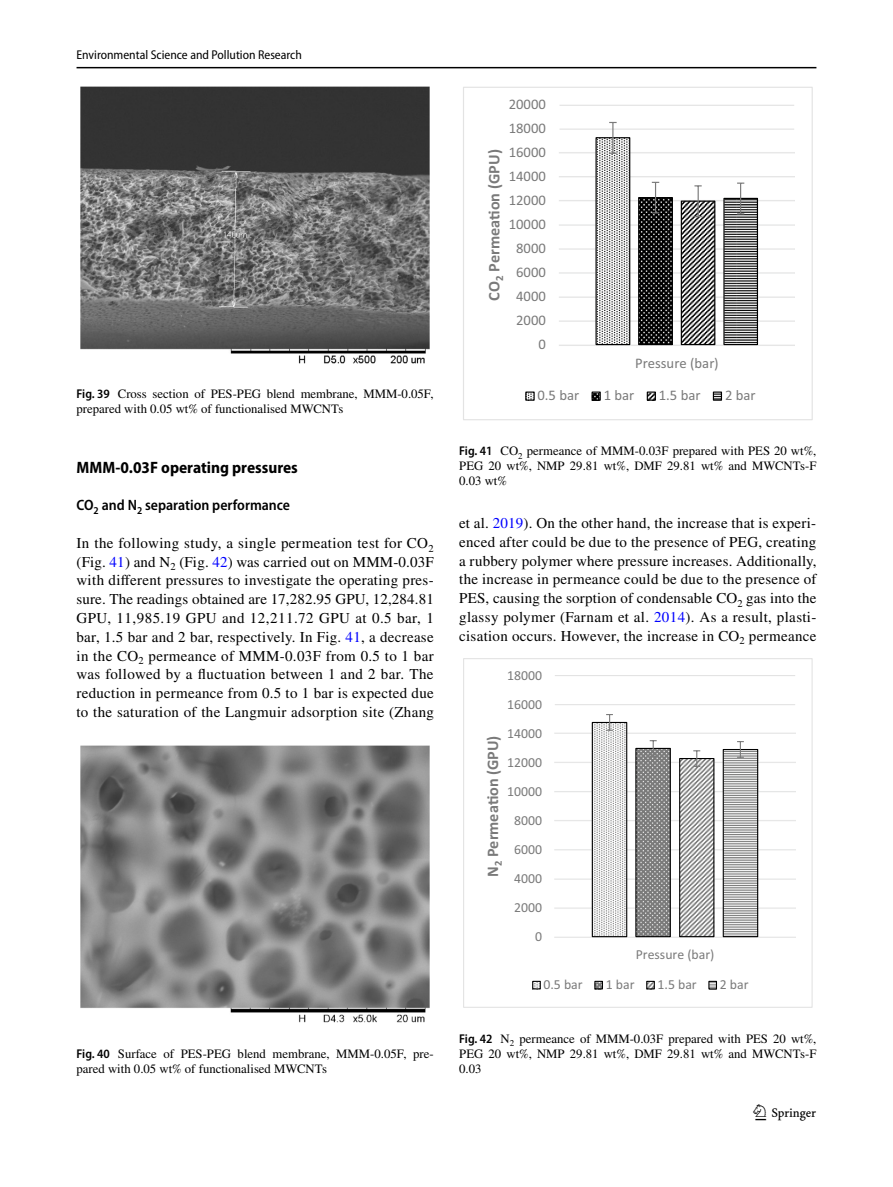
<style>
.page{position:relative;width:893px;height:1187px;background:#fff}
.page>*{position:absolute;margin:0;border:0;box-sizing:border-box;transform-origin:0 0}
.t1{font:22.5px "Springnew Regular 3";color:#000}
.t2{font:700 semi-condensed 16.5px "Myriad Pro";color:#000}
.t3{font:16.2px "Calibri Bold 10";color:#7a7a7a}
.t4{font:16.2px "Calibri Bold 11";color:#7a7a7a}
.t5{font:15px/18.8px "STIX";letter-spacing:.02em;color:#000;text-align:justify}
.t6{font:600 semi-condensed 15px "Myriad Pro";color:#000}
.t7{font:14.7px "Calibri 16";color:#7a7a7a}
.t8{font:13.8px "Calibri 17";color:#7a7a7a}
.t9{font:12.75px/15px "STIX";color:#000}
.t10{font:semi-condensed 12.75px "Myriad Pro";color:#000}
.s1{font-family:"Myriad Pro";font-weight:600;font-stretch:semi-condensed}
.s2{color:#00f}
</style>
<div class="page">
<hr style="left:77px;top:67px;width:739px;height:1px;background:#000">
<img style="left:81px;top:87px;width:348px;height:276px">
<img style="left:81px;top:745px;width:348px;height:277px">
<img style="left:527px;top:152px;width:267px;height:248px">
<hr style="left:559px;top:105px;width:235px;height:1px;background:#e3e3e3">
<hr style="left:559px;top:128px;width:235px;height:2px;background:#e3e3e3">
<svg style="left:595px;top:122px;width:164px;height:224px"></svg>
<div style="left:592px;top:391px;width:9px;height:9px;border:1px solid #000"></div>
<div style="left:647px;top:391px;width:9px;height:9px;border:1px solid #000"></div>
<div style="left:713px;top:391px;width:9px;height:9px;border:1px solid #000"></div>
<div style="left:463px;top:87px;width:350px;height:333px;border:1px solid #e3e3e3"></div>
<img style="left:534px;top:733px;width:261px;height:254px">
<hr style="left:555px;top:675px;width:240px;height:1px;background:#e3e3e3">
<hr style="left:555px;top:704px;width:240px;height:1px;background:#e3e3e3">
<svg style="left:591px;top:714px;width:168px;height:223px"></svg>
<div style="left:532px;top:980px;width:9px;height:9px;border:1px solid #000"></div>
<div style="left:594px;top:980px;width:9px;height:9px;border:1px solid #000"></div>
<div style="left:646px;top:980px;width:9px;height:9px;border:1px solid #000"></div>
<div style="left:708px;top:980px;width:9px;height:9px;border:1px solid #000"></div>
<div style="left:463px;top:658px;width:350px;height:349px;border:1px solid #e3e3e3"></div>
<p class="t10" style="left:77px;top:48px;width:227px">Environmental Science and Pollution Research</p>
<p class="t9" style="left:77px;top:387px;width:359px"><span class="s1">Fig. 39</span> Cross section of PES-PEG blend membrane, MMM-0.05F, prepared with 0.05 wt% of functionalised MWCNTs</p>
<p class="t2" style="left:77px;top:458px;width:223px">MMM‑0.03F operating pressures</p>
<p class="t6" style="left:77px;top:497px;width:215px">CO<sub>2</sub> and N<sub>2</sub> separation performance</p>
<p class="t5" style="left:77px;top:534px;width:359px">In the following study, a single permeation test for CO<sub>2 </sub>(Fig. <span class="s2">41</span>) and N<sub>2</sub> (Fig. <span class="s2">42</span>) was carried out on MMM-0.03F with different pressures to investigate the operating pres&shy;sure. The readings obtained are 17,282.95 GPU, 12,284.81<br>GPU, 11,985.19 GPU and 12,211.72 GPU at 0.5 bar, 1 bar, 1.5 bar and 2 bar, respectively. In Fig. <span class="s2">41</span>, a decrease in the CO<sub>2</sub> permeance of MMM-0.03F from 0.5 to 1 bar was followed by a fluctuation between 1 and 2 bar. The reduction in permeance from 0.5 to 1 bar is expected due to the saturation of the Langmuir adsorption site (Zhang</p>
<p class="t9" style="left:77px;top:1046px;width:359px"><span class="s1">Fig. 40</span> Surface of PES-PEG blend membrane, MMM-0.05F, pre&shy;pared with 0.05 wt% of functionalised MWCNTs</p>
<p class="t7" style="left:509px;top:94px;width:39px">20000</p>
<p class="t7" style="left:509px;top:118px;width:39px">18000</p>
<p class="t7" style="left:509px;top:142px;width:39px">16000</p>
<p class="t3" style="left:483px;top:301px;width:153px;rotate:-90deg">CO<sub>2</sub> Permea on (GPU)</p>
<p class="t7" style="left:509px;top:166px;width:39px">14000</p>
<p class="t7" style="left:509px;top:190px;width:39px">12000</p>
<p class="t7" style="left:509px;top:214px;width:39px">10000</p>
<p class="t7" style="left:516px;top:238px;width:31px">8000</p>
<p class="t7" style="left:516px;top:262px;width:31px">6000</p>
<p class="t7" style="left:516px;top:286px;width:31px">4000</p>
<p class="t7" style="left:516px;top:310px;width:31px">2000</p>
<p class="t7" style="left:538px;top:334px;width:9px">0</p>
<p class="t7" style="left:635px;top:353px;width:85px">Pressure (bar)</p>
<p class="t7" style="left:537px;top:385px;width:43px">0.5 bar</p>
<p class="t7" style="left:604px;top:385px;width:32px">1 bar</p>
<p class="t7" style="left:659px;top:385px;width:43px">1.5 bar</p>
<p class="t7" style="left:725px;top:385px;width:32px">2 bar</p>
<p class="t9" style="left:459px;top:444px;width:359px;text-align:justify"><span class="s1">Fig. 41</span> CO<sub>2</sub> permeance of MMM-0.03F prepared with PES 20 wt%, PEG 20 wt%, NMP 29.81 wt%, DMF 29.81 wt% and MWCNTs-F 0.03 wt%</p>
<p class="t5" style="left:459px;top:514px;width:359px">et al. <span class="s2">2019</span>). On the other hand, the increase that is experi&shy;enced after could be due to the presence of PEG, creating a rubbery polymer where pressure increases. Additionally, the increase in permeance could be due to the presence of PES, causing the sorption of condensable CO<sub>2</sub> gas into the glassy polymer (Farnam et al. <span class="s2">2014</span>). As a result, plasti&shy;cisation occurs. However, the increase in CO<sub>2</sub> permeance</p>
<p class="t8" style="left:507px;top:665px;width:36px">18000</p>
<p class="t8" style="left:507px;top:694px;width:36px">16000</p>
<p class="t8" style="left:507px;top:723px;width:36px">14000</p>
<p class="t4" style="left:481px;top:876px;width:142px;rotate:-90deg">N<sub>2</sub> Permea on (GPU)</p>
<p class="t8" style="left:507px;top:752px;width:36px">12000</p>
<p class="t8" style="left:507px;top:781px;width:36px">10000</p>
<p class="t8" style="left:514px;top:810px;width:29px">8000</p>
<p class="t8" style="left:514px;top:839px;width:29px">6000</p>
<p class="t8" style="left:514px;top:868px;width:29px">4000</p>
<p class="t8" style="left:514px;top:897px;width:29px">2000</p>
<p class="t8" style="left:535px;top:926px;width:8px">0</p>
<p class="t8" style="left:636px;top:944px;width:80px">Pressure (bar)</p>
<p class="t8" style="left:543px;top:974px;width:41px">0.5 bar</p>
<p class="t8" style="left:606px;top:974px;width:30px">1 bar</p>
<p class="t8" style="left:658px;top:974px;width:41px">1.5 bar</p>
<p class="t8" style="left:720px;top:974px;width:30px">2 bar</p>
<p class="t9" style="left:459px;top:1031px;width:359px;text-align:justify"><span class="s1">Fig. 42</span> N<sub>2</sub> permeance of MMM-0.03F prepared with PES 20 wt%, PEG 20 wt%, NMP 29.81 wt%, DMF 29.81 wt% and MWCNTs-F 0.03</p>
<h1 class="t1" style="left:755px;top:1104px;width:62px">1 3</h1>
</div>
